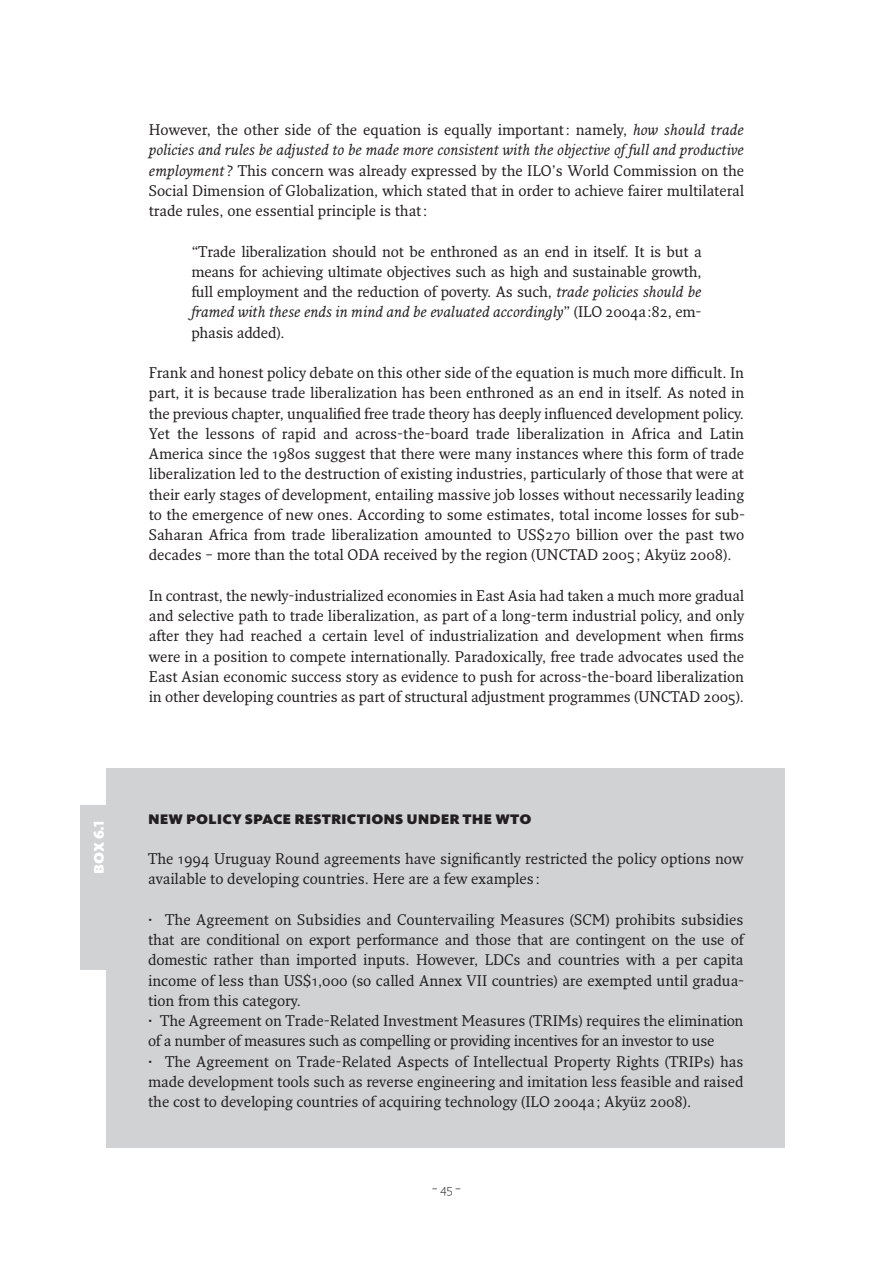
<style>
.page{position:relative;width:893px;height:1263px;background:#fff}
.page>*{position:absolute;margin:0;border:0;box-sizing:border-box;transform-origin:0 0}
.t1{font:18px "Kievit Black SC";color:#231f20}
.t2{font:18px "Kievit Black SC";color:#fff}
.t3{font:15px/20.2px "Fresco";color:#231f20;text-align:justify}
.t4{font:300 12px "Fresco Sans";color:#231f20}
.s1{font-size:15px}
.s2{font-style:italic}
.s3{font-family:"Clan";font-weight:500}
</style>
<div class="page">
<div style="left:106px;top:768px;width:678px;height:380px;background:#d1d2d4"></div>
<div style="left:80px;top:805px;width:33px;height:164px;background:#d1d2d4"></div>
<p class="t2" style="left:87px;top:874px;width:54px;rotate:-90deg">box <span class="s1">6.1</span></p>
<p class="t3" style="left:149px;top:119px;width:597px">However, the other side of the equation is equally important: namely, <span class="s2">how should trade policies and rules be adjusted to be made more consistent with the objective of full and productive employment</span> ? This concern was already expressed by the ILO’s World Commission on the Social Dimension of Globalization, which stated that in order to achieve fairer multilateral trade rules, one essential principle is that:</p>
<p class="t3" style="left:191px;top:241px;width:512px">“Trade liberalization should not be enthroned as an end in itself. It is but a means for achieving ultimate objectives such as high and sustainable growth, full employment and the reduction of poverty. As such, <span class="s2">trade policies should be framed with these ends in mind and be evaluated accordingly</span>” (ILO 2004a:82, em&shy;phasis added).</p>
<p class="t3" style="left:149px;top:362px;width:598px">Frank and honest policy debate on this other side of the equation is much more difficult. In part, it is because trade liberalization has been enthroned as an end in itself. As noted in the previous chapter, unqualified free trade theory has deeply influenced development policy.<br>Yet the lessons of rapid and across-the-board trade liberalization in Africa and Latin America since the 1980s suggest that there were many instances where this form of trade liberalization led to the destruction of existing industries, particularly of those that were at their early stages of development, entailing massive job losses without necessarily leading to the emergence of new ones. According to some estimates, total income losses for sub-Saharan Africa from trade liberalization amounted to US$270 billion over the past two decades – more than the total ODA received by the region (UNCTAD 2005; Akyüz 2008).</p>
<p class="t3" style="left:149px;top:585px;width:597px">In contrast, the newly-industrialized economies in East Asia had taken a much more gradual and selective path to trade liberalization, as part of a long-term industrial policy, and only after they had reached a certain level of industrialization and development when firms were in a position to compete internationally. Paradoxically, free trade advocates used the East Asian economic success story as evidence to push for across-the-board liberalization in other developing countries as part of structural adjustment programmes (UNCTAD 2005).</p>
<p class="t1" style="left:148px;top:806px;width:385px">new policy space restrictions under the wto</p>
<p class="t3" style="left:148px;top:848px;width:597px">The 1994 Uruguay Round agreements have significantly restricted the policy options now available to developing countries. Here are a few examples :</p>
<p class="t3" style="left:148px;top:909px;width:598px;text-align:left"><span class="s3">·</span> The Agreement on Subsidies and Countervailing Measures (SCM) prohibits subsidies that are conditional on export performance and those that are contingent on the use of domestic rather than imported inputs. However, LDCs and countries with a per capita income of less than US$1,000 (so called Annex VII countries) are exempted until gradua&shy;tion from this category.<br><span class="s3">·</span> The Agreement on Trade-Related Investment Measures (TRIMs) requires the elimination of a number of measures such as compelling or providing incentives for an investor to use<br><span class="s3">·</span> The Agreement on Trade-Related Aspects of Intellectual Property Rights (TRIPs) has made development tools such as reverse engineering and imitation less feasible and raised the cost to developing countries of acquiring technology (ILO 2004a; Akyüz 2008).</p>
<p class="t4" style="left:432px;top:1181px;width:31px">– 45 –</p>
</div>
